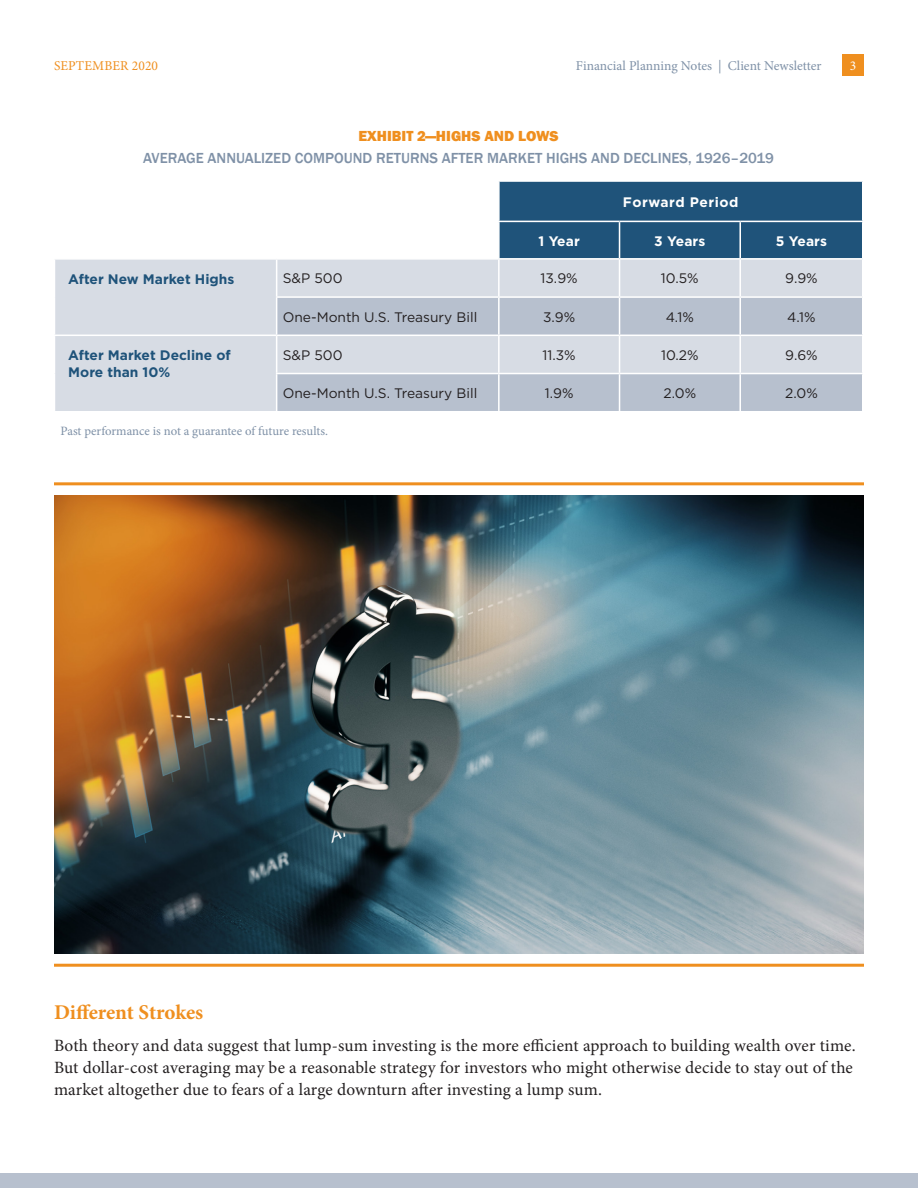
<style>
.page{position:relative;width:918px;height:1188px;background:#fff}
.page>*{position:absolute;margin:0;border:0;box-sizing:border-box;transform-origin:0 0}
.t1{font:700 21px "Minion Pro";letter-spacing:-.005em;color:#ef8f1f}
.t2{font:17.25px/21.8px "Minion Pro";letter-spacing:.005em;color:#231f20}
.t3{font:500 15px "Franklin Gothic";color:#7f91a7}
.t4{font:800 15px "Franklin Gothic";color:#ef8f1f}
.t5{font:13.8px "Gotham";color:#231f20}
.t6{font:700 13.8px/16.5px "Gotham";color:#1f537a}
.t7{font:700 13.8px "Gotham";letter-spacing:.015em;color:#fff}
.t8{font:700 13.8px "Gotham";letter-spacing:.04em;color:#fff}
.t9{font:13.5px "Minion Pro";color:#7f91a7}
.t10{font:13.5px "Minion Pro";letter-spacing:.01em;color:#ef8f1f}
.t11{font:13.5px "Minion Pro";color:#fff}
.t12{font:12.75px "Minion Pro";letter-spacing:-.005em;color:#7f91a7}
</style>
<div class="page">
<div style="left:842px;top:54px;width:22px;height:22px;background:#ef8f1f"></div>
<div style="left:0;top:1173px;width:918px;height:15px;background:#b7c0ce"></div>
<div style="left:500px;top:182px;width:362px;height:76px;background:#1f537a"></div>
<div style="left:55px;top:260px;width:807px;height:151px;background:#d7dce4"></div>
<svg style="left:277px;top:298px;width:585px;height:113px;background:#c2cad5"></svg>
<hr style="left:498px;top:221px;width:122px;height:1px;background:#fff">
<hr style="left:620px;top:221px;width:120px;height:1px;background:#fff">
<hr style="left:619px;top:222px;width:1px;height:36px;background:#fff">
<hr style="left:740px;top:221px;width:124px;height:1px;background:#fff">
<hr style="left:739px;top:222px;width:2px;height:36px;background:#fff">
<hr style="left:276px;top:260px;width:1px;height:36px;background:#fff">
<hr style="left:498px;top:260px;width:2px;height:36px;background:#fff">
<hr style="left:619px;top:260px;width:1px;height:36px;background:#fff">
<hr style="left:739px;top:260px;width:2px;height:36px;background:#fff">
<hr style="left:276px;top:296px;width:223px;height:2px;background:#fff">
<hr style="left:276px;top:298px;width:1px;height:37px;background:#fff">
<hr style="left:499px;top:296px;width:121px;height:2px;background:#fff">
<hr style="left:498px;top:298px;width:2px;height:37px;background:#fff">
<hr style="left:620px;top:296px;width:120px;height:2px;background:#fff">
<hr style="left:619px;top:298px;width:1px;height:37px;background:#fff">
<hr style="left:740px;top:296px;width:124px;height:2px;background:#fff">
<hr style="left:739px;top:298px;width:2px;height:37px;background:#fff">
<hr style="left:277px;top:335px;width:222px;height:1px;background:#fff">
<hr style="left:276px;top:336px;width:1px;height:37px;background:#fff">
<hr style="left:499px;top:335px;width:121px;height:1px;background:#fff">
<hr style="left:498px;top:336px;width:2px;height:37px;background:#fff">
<hr style="left:620px;top:335px;width:120px;height:1px;background:#fff">
<hr style="left:619px;top:336px;width:1px;height:37px;background:#fff">
<hr style="left:740px;top:335px;width:124px;height:1px;background:#fff">
<hr style="left:739px;top:336px;width:2px;height:37px;background:#fff">
<hr style="left:276px;top:373px;width:223px;height:1px;background:#fff">
<hr style="left:276px;top:374px;width:1px;height:37px;background:#fff">
<hr style="left:498px;top:374px;width:2px;height:37px;background:#fff">
<hr style="left:54px;top:335px;width:223px;height:1px;background:#fff">
<hr style="left:499px;top:373px;width:121px;height:1px;background:#fff">
<hr style="left:620px;top:373px;width:120px;height:1px;background:#fff">
<hr style="left:619px;top:374px;width:1px;height:37px;background:#fff">
<hr style="left:740px;top:373px;width:124px;height:1px;background:#fff">
<hr style="left:739px;top:374px;width:2px;height:37px;background:#fff">
<img style="left:54px;top:496px;width:810px;height:457px">
<hr style="left:54px;top:964px;width:810px;height:3px;background:#ef8f1f">
<hr style="left:54px;top:482px;width:810px;height:3px;background:#ef8f1f">
<p class="t10" style="left:54px;top:56px;width:106px">SEPTEMBER 2020</p>
<p class="t9" style="left:576px;top:56px;width:247px">Financial Planning Notes | Client Newsletter</p>
<p class="t11" style="left:850px;top:56px;width:8px">3</p>
<p class="t4" style="left:358px;top:126px;width:202px">EXHIBIT 2—HIGHS AND LOWS</p>
<p class="t3" style="left:143px;top:149px;width:632px">AVERAGE ANNUALIZED COMPOUND RETURNS AFTER MARKET HIGHS AND DECLINES, 1926–2019</p>
<p class="t8" style="left:623px;top:193px;width:117px">Forward Period</p>
<p class="t7" style="left:539px;top:232px;width:43px">1 Year</p>
<p class="t7" style="left:654px;top:232px;width:53px">3 Years</p>
<p class="t7" style="left:776px;top:232px;width:53px">5 Years</p>
<p class="t6" style="left:68px;top:270px;width:168px">After New Market Highs</p>
<p class="t5" style="left:283px;top:270px;width:61px">S&amp;P 500</p>
<p class="t5" style="left:541px;top:270px;width:39px">13.9%</p>
<p class="t5" style="left:661px;top:270px;width:39px">10.5%</p>
<p class="t5" style="left:785px;top:270px;width:34px">9.9%</p>
<p class="t5" style="left:283px;top:308px;width:196px">One-Month U.S. Treasury Bill</p>
<p class="t5" style="left:543px;top:308px;width:34px">3.9%</p>
<p class="t5" style="left:666px;top:308px;width:30px">4.1%</p>
<p class="t5" style="left:787px;top:308px;width:30px">4.1%</p>
<p class="t6" style="left:68px;top:347px;width:164px">After Market Decline of<br>More than 10%</p>
<p class="t5" style="left:283px;top:346px;width:61px">S&amp;P 500</p>
<p class="t5" style="left:543px;top:346px;width:35px">11.3%</p>
<p class="t5" style="left:661px;top:346px;width:39px">10.2%</p>
<p class="t5" style="left:785px;top:346px;width:34px">9.6%</p>
<p class="t5" style="left:283px;top:384px;width:196px">One-Month U.S. Treasury Bill</p>
<p class="t5" style="left:545px;top:384px;width:30px">1.9%</p>
<p class="t5" style="left:664px;top:384px;width:34px">2.0%</p>
<p class="t5" style="left:785px;top:384px;width:34px">2.0%</p>
<p class="t12" style="left:61px;top:423px;width:269px">Past performance is not a guarantee of future results.</p>
<p class="t1" style="left:54px;top:997px;width:151px">Different Strokes</p>
<p class="t2" style="left:54px;top:1035px;width:803px">Both theory and data suggest that lump-sum investing is the more efficient approach to building wealth over time.<br>But dollar-cost averaging may be a reasonable strategy for investors who might otherwise decide to stay out of the market altogether due to fears of a large downturn after investing a lump sum.</p>
</div>
